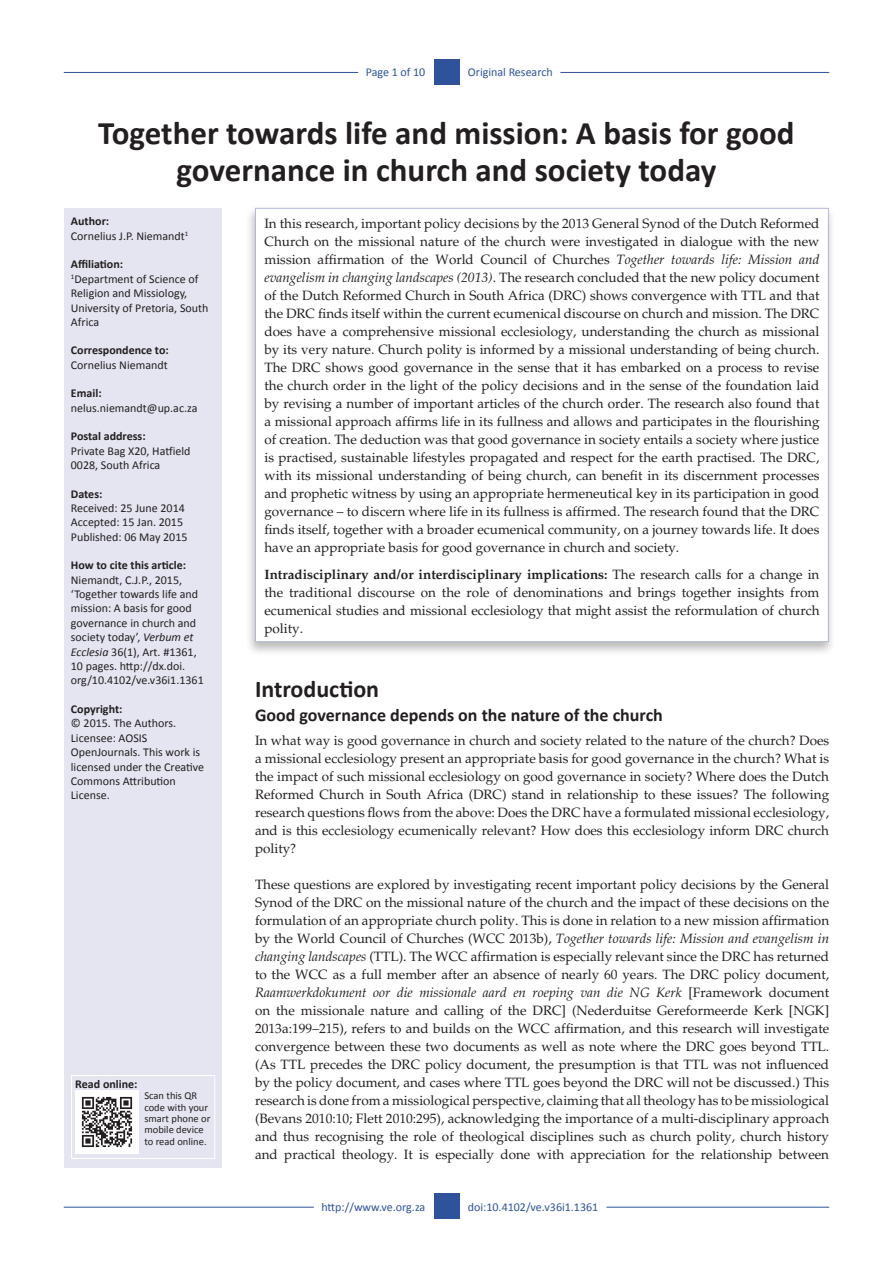
<style>
.page{position:relative;width:893px;height:1263px;background:#fff}
.page>*{position:absolute;margin:0;border:0;box-sizing:border-box;transform-origin:0 0}
.Article_Title{font:700 33px/37.5px "Calibri";color:#231f20;text-align:center}
._1{font:700 24px "Calibri";color:#231f20}
._2_1_line{font:700 18px "Calibri";color:#231f20}
.Text{font:13.5px/18px "Palatino";color:#231f20;text-align:justify}
.Text1{font:13.5px/18px "Palatino";color:#231f20;text-align:justify}
.Sidebar_text{font:12px/14.4px "Calibri";color:#231f20}
.Sidebar_head{font:700 12px "Calibri";color:#231f20}
.RRH_Bottom{font:12px "Calibri";color:#2f539b}
.LRH_Bottom{font:12px "Calibri";letter-spacing:-.01em;color:#2f539b}
.RRH{font:12px "Calibri";color:#2f539b}
.LRH{font:12px "Calibri";color:#2f539b}
.Sidebar_text-2{font:10.5px/11.2px "Calibri";color:#231f20}
.s1{font-style:italic}
.s2{font-weight:700}
</style>
<div class="page">
<hr style="left:64px;top:1207px;width:250px;height:1px;background:#2f539b">
<hr style="left:606px;top:1207px;width:223px;height:1px;background:#2f539b">
<div style="left:434px;top:1193px;width:25px;height:26px;background:#2f539b"></div>
<hr style="left:64px;top:72px;width:294px;height:1px;background:#2f539b">
<hr style="left:560px;top:72px;width:269px;height:1px;background:#2f539b">
<div style="left:434px;top:59px;width:25px;height:26px;background:#2f539b"></div>
<div style="left:65px;top:208px;width:157px;height:959px;background:#e4e5f1"></div>
<div style="left:246px;top:206px;width:590px;height:450px;background:#231f20;opacity:.3"></div>
<div style="left:255px;top:208px;width:573px;height:434px;background:#fff"></div>
<div style="left:71px;top:1075px;width:144px;height:84px;border:1px solid #fff"></div>
<img style="left:75px;top:1091px;width:63px;height:63px">
<p class="LRH" style="left:366px;top:65px;width:61px">Page 1 of 10</p>
<p class="RRH" style="left:468px;top:65px;width:86px">Original Research</p>
<p class="Article_Title" style="left:98px;top:113px;width:698px">Together towards life and mission: A basis for good governance in church and society today</p>
<p class="Text" style="left:264px;top:214px;width:557px">In this research, important policy decisions by the 2013 General Synod of the Dutch Reformed Church on the missional nature of the church were investigated in dialogue with the new mission affirmation of the World Council of Churches <span class="s1">Together towards life: Mission and evangelism in changing landscapes (2013)</span>. The research concluded that the new policy document of the Dutch Reformed Church in South Africa (DRC) shows convergence with TTL and that the DRC finds itself within the current ecumenical discourse on church and mission. The DRC does have a comprehensive missional ecclesiology, understanding the church as missional by its very nature. Church polity is informed by a missional understanding of being church.<br>The DRC shows good governance in the sense that it has embarked on a process to revise the church order in the light of the policy decisions and in the sense of the foundation laid by revising a number of important articles of the church order. The research also found that a missional approach affirms life in its fullness and allows and participates in the flourishing of creation. The deduction was that good governance in society entails a society where justice is practised, sustainable lifestyles propagated and respect for the earth practised. The DRC, with its missional understanding of being church, can benefit in its discernment processes and prophetic witness by using an appropriate hermeneutical key in its participation in good governance – to discern where life in its fullness is affirmed. The research found that the DRC finds itself, together with a broader ecumenical community, on a journey towards life. It does have an appropriate basis for good governance in church and society.</p>
<p class="Text" style="left:264px;top:565px;width:557px"><span class="s2">Intradisciplinary and/or interdisciplinary implications:</span> The research calls for a change in the traditional discourse on the role of denominations and brings together insights from ecumenical studies and missional ecclesiology that might assist the reformulation of church polity.</p>
<p class="Sidebar_head" style="left:71px;top:214px;width:40px">Author:</p>
<p class="Sidebar_text" style="left:71px;top:229px;width:119px">Cornelius J.P. Niemandt<sup>1</sup></p>
<p class="Sidebar_head" style="left:71px;top:257px;width:54px">Affiliation:</p>
<p class="Sidebar_text" style="left:71px;top:272px;width:139px"><sup>1</sup>Department of Science of<br>Religion and Missiology,<br>University of Pretoria, South<br>Africa</p>
<p class="Sidebar_head" style="left:71px;top:343px;width:99px">Correspondence to:</p>
<p class="Sidebar_text" style="left:71px;top:358px;width:98px">Cornelius Niemandt</p>
<p class="Sidebar_head" style="left:71px;top:386px;width:32px">Email:</p>
<p class="Sidebar_text" style="left:71px;top:401px;width:128px">nelus.niemandt@up.ac.za</p>
<p class="Sidebar_head" style="left:71px;top:429px;width:76px">Postal address:</p>
<p class="Sidebar_text" style="left:71px;top:443px;width:121px">Private Bag X20, Hatfield<br>0028, South Africa</p>
<p class="Sidebar_head" style="left:71px;top:486px;width:33px">Dates:</p>
<p class="Sidebar_text" style="left:71px;top:501px;width:115px">Received: 25 June 2014</p>
<p class="Sidebar_text" style="left:71px;top:515px;width:114px">Accepted: 15 Jan. 2015</p>
<p class="Sidebar_text" style="left:71px;top:530px;width:118px">Published: 06 May 2015</p>
<p class="Sidebar_head" style="left:71px;top:558px;width:117px">How to cite this article:</p>
<p class="Sidebar_text" style="left:71px;top:572px;width:134px">Niemandt, C.J.P., 2015, ‘Together towards life and mission: A basis for good governance in church and society today’, <span class="s1">Verbum et<br>Ecclesia</span> 36(1), Art. #1361,<br>10 pages. http://dx.doi. org/10.4102/ve.v36i1.1361</p>
<p class="Sidebar_head" style="left:71px;top:701px;width:53px">Copyright:</p>
<p class="Sidebar_text" style="left:71px;top:716px;width:135px">© 2015. The Authors.<br>Licensee: AOSIS<br>OpenJournals. This work is licensed under the Creative<br>Commons Attribution<br>License.</p>
<p class="_1" style="left:255px;top:674px;width:126px">Introduction</p>
<p class="_2_1_line" style="left:255px;top:704px;width:409px">Good governance depends on the nature of the church</p>
<p class="Text1" style="left:255px;top:732px;width:576px">In what way is good governance in church and society related to the nature of the church? Does a missional ecclesiology present an appropriate basis for good governance in the church? What is the impact of such missional ecclesiology on good governance in society? Where does the Dutch Reformed Church in South Africa (DRC) stand in relationship to these issues? The following research questions flows from the above: Does the DRC have a formulated missional ecclesiology, and is this ecclesiology ecumenically relevant? How does this ecclesiology inform DRC church polity?</p>
<p class="Text" style="left:255px;top:876px;width:576px">These questions are explored by investigating recent important policy decisions by the General Synod of the DRC on the missional nature of the church and the impact of these decisions on the formulation of an appropriate church polity. This is done in relation to a new mission affirmation by the World Council of Churches (WCC 2013b), <span class="s1">Together towards life: Mission and evangelism in changing landscapes</span> (TTL). The WCC affirmation is especially relevant since the DRC has returned to the WCC as a full member after an absence of nearly 60 years. The DRC policy document, <span class="s1">Raamwerkdokument oor die missionale aard en roeping van die NG Kerk</span> [Framework document on the missionale nature and calling of the DRC] (Nederduitse Gereformeerde Kerk [NGK] 2013a:199–215), refers to and builds on the WCC affirmation, and this research will investigate convergence between these two documents as well as note where the DRC goes beyond TTL. (As TTL precedes the DRC policy document, the presumption is that TTL was not influenced by the policy document, and cases where TTL goes beyond the DRC will not be discussed.) This research is done from a missiological perspective, claiming that all theology has to be missiological (Bevans 2010:10; Flett 2010:295), acknowledging the importance of a multi-disciplinary approach and thus recognising the role of theological disciplines such as church polity, church history and practical theology. It is especially done with appreciation for the relationship between</p>
<p class="Sidebar_head" style="left:75px;top:1077px;width:64px">Read online:</p>
<p class="Sidebar_text-2" style="left:144px;top:1090px;width:67px">Scan this QR code with your smart phone or mobile device to read online.</p>
<p class="LRH_Bottom" style="left:321px;top:1199px;width:105px">http://www.ve.org.za</p>
<p class="RRH_Bottom" style="left:468px;top:1199px;width:132px">doi:10.4102/ve.v36i1.1361</p>
</div>
